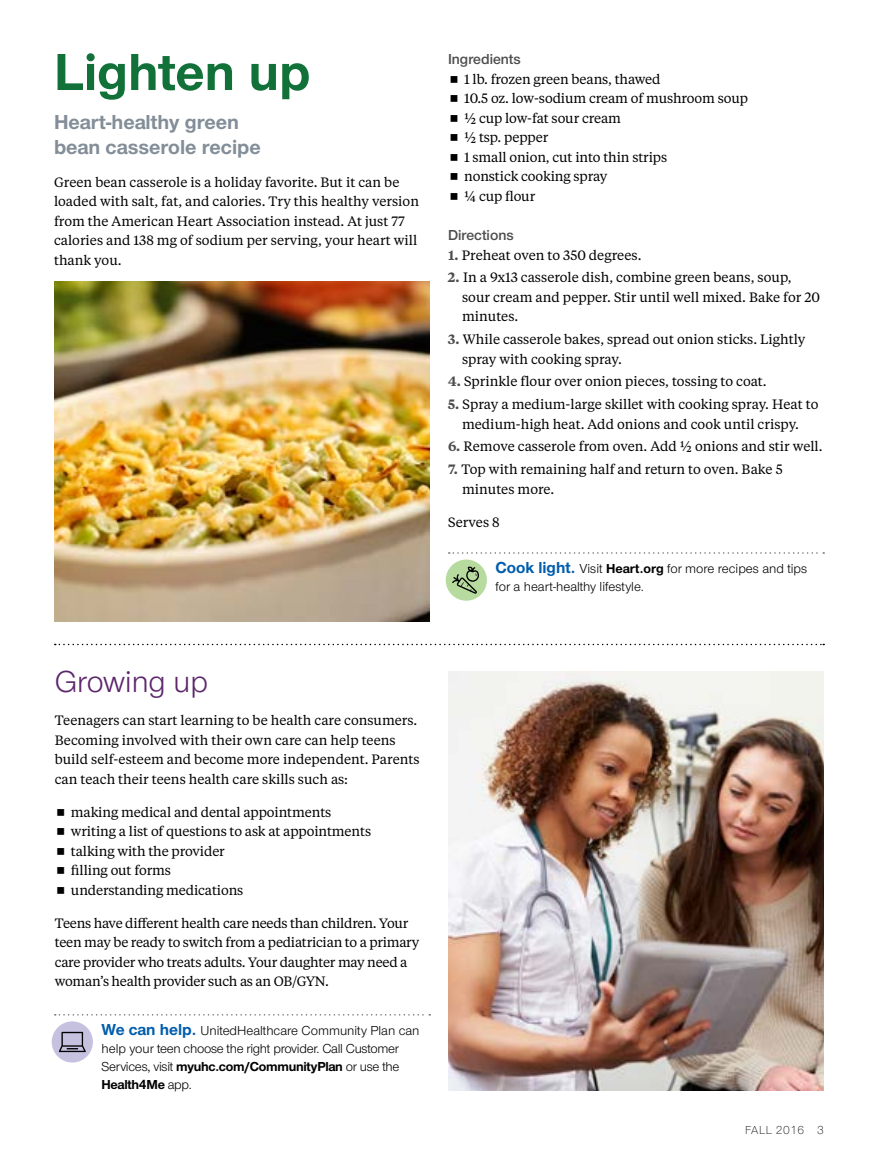
<style>
.page{position:relative;width:878px;height:1161px;background:#fff}
.page>*{position:absolute;margin:0;border:0;box-sizing:border-box;transform-origin:0 0}
.t1{font:700 54px "UHC Sans";color:#117139}
.t2{font:31.5px "UHC Sans";color:#5d266c}
.t3{font:700 21px/25.2px "UHC Sans";color:#838e98}
.t4{font:600 15px "UHC Sans";color:#4d4d4d}
.t5{font:13.5px/19.5px "UHC Serif Text";color:#000}
.t6{font:13.5px/18px "UHC Sans";color:#000}
.t7{font:13.5px/19.5px "UHC Serif Text";letter-spacing:-.02em;color:#000}
.t8{font:300 12px "UHC Sans";letter-spacing:.04em;color:#000}
.s1{font-weight:600;color:#4d4d4d}
.s2{font-weight:700;font-size:16.5px;color:#005dac}
.s3{font-weight:700}
</style>
<div class="page">
<svg style="left:448px;top:552px;width:376px;height:2px"></svg>
<div style="left:445px;top:560px;width:42px;height:41px;background:#b7db9f;border-radius:50%"></div>
<svg style="left:452px;top:567px;width:27px;height:27px"></svg>
<img style="left:448px;top:671px;width:376px;height:420px">
<img style="left:55px;top:282px;width:375px;height:340px">
<svg style="left:55px;top:1014px;width:375px;height:2px"></svg>
<div style="left:52px;top:1021px;width:41px;height:42px;background:#c7c1e0;border-radius:50%"></div>
<svg style="left:59px;top:1032px;width:27px;height:20px"></svg>
<svg style="left:55px;top:644px;width:769px;height:1px"></svg>
<h1 class="t1" style="left:54px;top:36px;width:258px">Lighten up</h1>
<h3 class="t3" style="left:54px;top:108px;width:208px">Heart-healthy green bean casserole recipe</h3>
<p class="t5" style="left:54px;top:172px;width:366px">Green bean casserole is a holiday favorite. But it can be loaded with salt, fat, and calories. Try this healthy version from the American Heart Association instead. At just 77 calories and 138 mg of sodium per serving, your heart will thank you.</p>
<p class="t4" style="left:448px;top:49px;width:74px">Ingredients</p>
<p class="t5" style="left:464px;top:68px;width:285px">1 lb. frozen green beans, thawed<br>10.5 oz. low-sodium cream of mushroom soup ½ cup low-fat sour cream<br>½ tsp. pepper<br>1 small onion, cut into thin strips<br>nonstick cooking spray<br>¼ cup flour</p>
<p class="t4" style="left:448px;top:225px;width:67px">Directions</p>
<p class="t5" style="left:448px;top:245px;width:195px"><span class="s1">1.</span> Preheat oven to 350 degrees.</p>
<p class="t5" style="left:462px;top:267px;width:359px;text-indent:-14px"><span class="s1">2.</span> In a 9x13 casserole dish, combine green beans, soup, sour cream and pepper. Stir until well mixed. Bake for 20 minutes.</p>
<p class="t5" style="left:462px;top:329px;width:345px;text-indent:-14px"><span class="s1">3.</span> While casserole bakes, spread out onion sticks. Lightly spray with cooking spray.</p>
<p class="t5" style="left:448px;top:371px;width:320px"><span class="s1">4.</span> Sprinkle flour over onion pieces, tossing to coat.</p>
<p class="t5" style="left:448px;top:394px;width:372px;text-align:center"><span class="s1">5.</span> Spray a medium-large skillet with cooking spray. Heat to medium-high heat. Add onions and cook until crispy.</p>
<p class="t5" style="left:448px;top:436px;width:376px"><span class="s1">6.</span> Remove casserole from oven. Add ½ onions and stir well.</p>
<p class="t5" style="left:462px;top:459px;width:322px;text-indent:-14px"><span class="s1">7.</span> Top with remaining half and return to oven. Bake 5 minutes more.</p>
<p class="t5" style="left:448px;top:512px;width:53px">Serves 8</p>
<p class="t6" style="left:495px;top:559px;width:313px"><span class="s2">Cook light.</span> Visit <span class="s3">Heart.org</span> for more recipes and tips for a heart-healthy lifestyle.</p>
<h2 class="t2" style="left:55px;top:661px;width:155px">Growing up</h2>
<p class="t5" style="left:55px;top:710px;width:366px">Teenagers can start learning to be health care consumers.<br>Becoming involved with their own care can help teens build self-esteem and become more independent. Parents can teach their teens health care skills such as:</p>
<p class="t5" style="left:71px;top:802px;width:301px">making medical and dental appointments writing a list of questions to ask at appointments talking with the provider<br>filling out forms<br>understanding medications</p>
<p class="t7" style="left:55px;top:913px;width:366px">Teens have different health care needs than children. Your teen may be ready to switch from a pediatrician to a primary care provider who treats adults. Your daughter may need a woman’s health provider such as an OB/GYN.</p>
<p class="t6" style="left:101px;top:1021px;width:319px"><span class="s2">We can help.</span> UnitedHealthcare Community Plan can help your teen choose the right provider. Call Customer Services, visit <span class="s3">myuhc.com/CommunityPlan</span> or use the <span class="s3">Health4Me</span> app.</p>
<p class="t8" style="left:745px;top:1122px;width:80px">FALL 2016 3</p>
</div>
